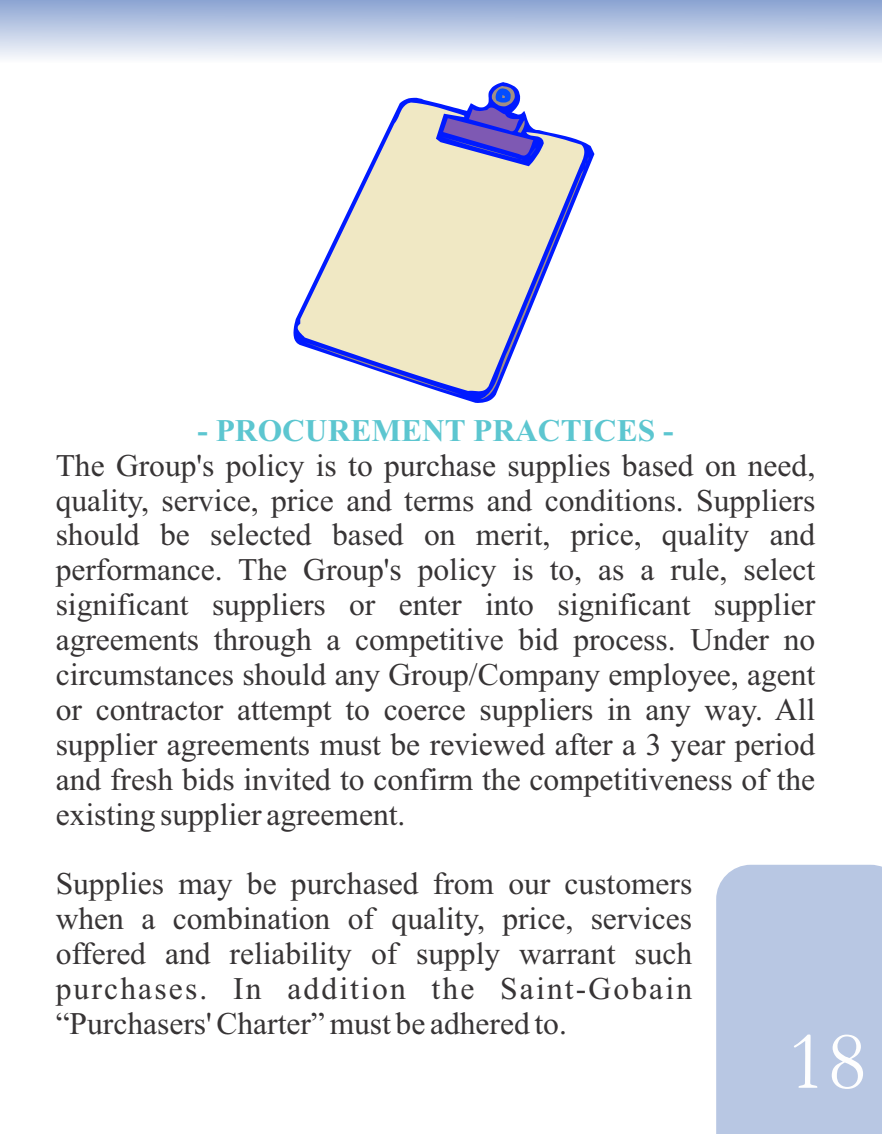
<style>
.page{position:relative;width:882px;height:1134px;background:#fff}
.page>*{position:absolute;margin:0;border:0;box-sizing:border-box;transform-origin:0 0}
.t1{font:84px "Garamond";color:#fefefe}
.t2{font:31.5px/35px "Times New Roman";color:#373435;text-align:justify}
.t3{font:700 31.5px "Times New Roman";color:#5cc6d0}
</style>
<div class="page">
<div style="left:716px;top:865px;width:165px;height:269px;background:#b8c7e3"></div>
<svg style="left:1px;top:0;width:880px;height:59px;background:#bfcce6"></svg>
<svg style="left:305px;top:86px;width:284px;height:313px"></svg>
<p class="t3" style="left:197px;top:420px;width:478px">- PROCUREMENT PRACTICES -</p>
<p class="t2" style="left:56px;top:451px;width:761px">The Group's policy is to purchase supplies based on need, quality, service, price and terms and conditions. Suppliers should be selected based on merit, price, quality and performance. The Group's policy is to, as a rule, select significant suppliers or enter into significant supplier agreements through a competitive bid process. Under no circumstances should any Group/Company employee, agent or contractor attempt to coerce suppliers in any way. All supplier agreements must be reviewed after a 3 year period and fresh bids invited to confirm the competitiveness of the existing supplier agreement.</p>
<p class="t2" style="left:56px;top:869px;width:638px">Supplies may be purchased from our customers when a combination of quality, price, services offered and reliability of supply warrant such purchases. In addition the Saint-Gobain “Purchasers' Charter” must be adhered to.</p>
<h1 class="t1" style="left:788px;top:1033px;width:80px">18</h1>
</div>
